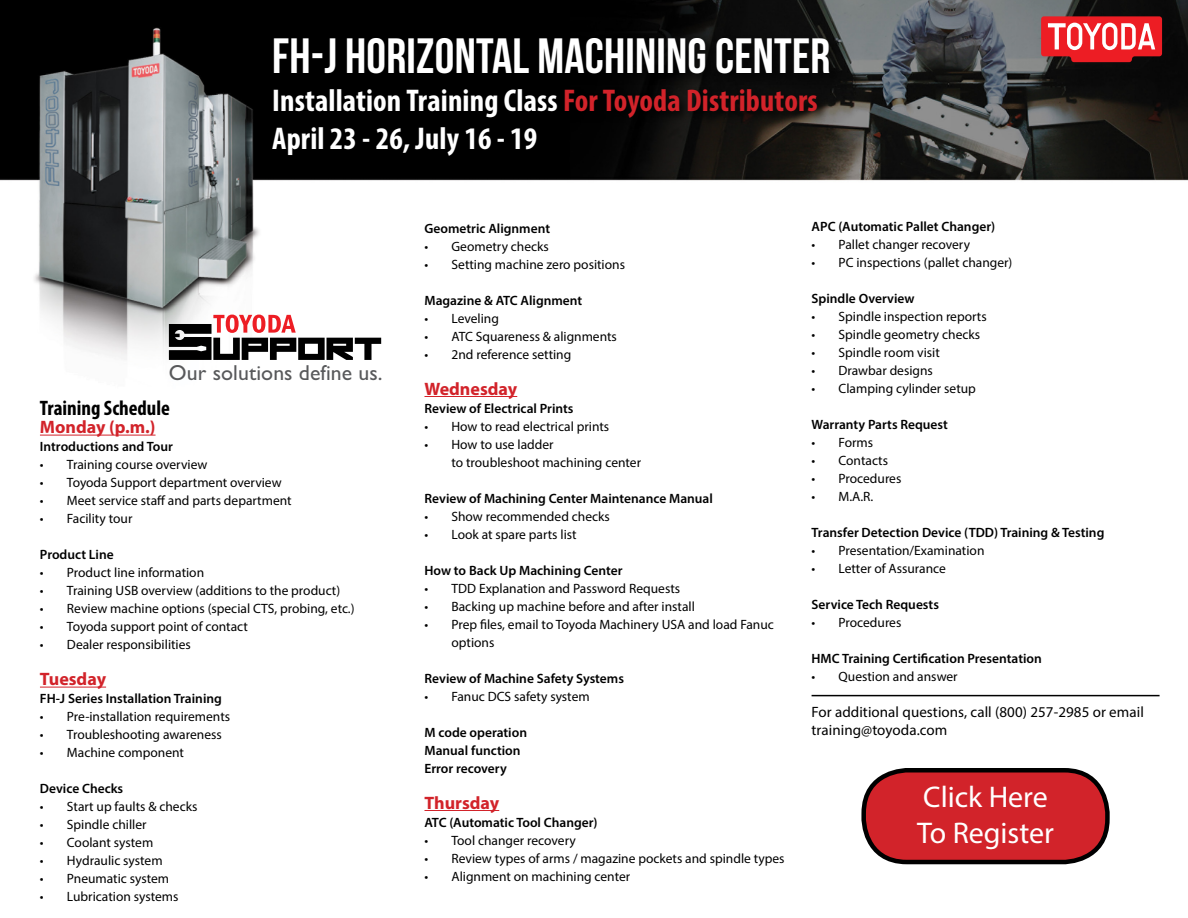
<style>
.page{position:relative;width:1188px;height:918px;background:#fff}
.page>*{position:absolute;margin:0;border:0;box-sizing:border-box;transform-origin:0 0}
.t1{font:49.5px "Bebas Neue";letter-spacing:.005em;color:#fff}
.t2{font:700 condensed 31.5px/37.8px "Myriad Pro";letter-spacing:.005em;color:#fff}
.t3{font:30px/36px "Myriad Pro";color:#fff}
.t4{font:21.75px "Gill Sans";letter-spacing:.005em;color:#58595b}
.t5{font:700 condensed 21px "Myriad Pro";color:#000}
.t6{font:700 18px "Myriad Pro";color:#d2232a}
.t7{font:15px/18px "Myriad Pro";letter-spacing:.005em;color:#000}
.t8{font:13.5px/18px "Myriad Pro";color:#000}
.t9{font:600 13.5px/18px "Myriad Pro";color:#000}
.s1{color:#d2232a}
</style>
<div class="page">
<img style="left:0;top:0;width:1188px;height:360px">
<hr style="left:40px;top:435px;width:116px;height:1px;background:#d2232a">
<hr style="left:40px;top:687px;width:66px;height:1px;background:#d2232a">
<hr style="left:424px;top:396px;width:93px;height:1px;background:#d2232a">
<hr style="left:424px;top:810px;width:75px;height:1px;background:#d2232a">
<div style="left:270px;top:35px;width:572px;height:133px;background:#000;opacity:.75"></div>
<svg style="left:169px;top:315px;width:212px;height:45px"></svg>
<svg style="left:1041px;top:16px;width:121px;height:46px"></svg>
<hr style="left:812px;top:695px;width:348px;height:1px;background:#000">
<div style="left:864px;top:770px;width:243px;height:92px;background:#d2232a;border-radius:43px"></div>
<div style="left:861px;top:768px;width:249px;height:96px;border:4px solid #000;border-radius:43px"></div>
<h1 class="t1" style="left:272px;top:29px;width:560px">FH-J HORIZONTAL MACHINING CENTER</h1>
<h2 class="t2" style="left:272px;top:81px;width:547px">Installation Training Class <span class="s1">For Toyoda Distributors<br></span>April 23 - 26, July 16 - 19</h2>
<h3 class="t4" style="left:169px;top:360px;width:215px">Our solutions define us.</h3>
<h3 class="t5" style="left:40px;top:395px;width:132px">Training Schedule</h3>
<h3 class="t6" style="left:40px;top:415px;width:117px">Monday (p.m.)</h3>
<p class="t9" style="left:40px;top:437px;width:134px">Introductions and Tour</p>
<p class="t8" style="left:40px;top:456px;width:169px">• Training course overview</p>
<p class="t8" style="left:40px;top:474px;width:243px">• Toyoda Support department overview</p>
<p class="t8" style="left:40px;top:492px;width:253px">• Meet service staff and parts department</p>
<p class="t8" style="left:40px;top:510px;width:94px">• Facility tour</p>
<p class="t9" style="left:40px;top:545px;width:75px">Product Line</p>
<p class="t8" style="left:40px;top:564px;width:166px">• Product line information</p>
<p class="t8" style="left:40px;top:582px;width:302px">• Training USB overview (additions to the product)</p>
<p class="t8" style="left:40px;top:600px;width:316px">• Review machine options (special CTS, probing, etc.)</p>
<p class="t8" style="left:40px;top:618px;width:210px">• Toyoda support point of contact</p>
<p class="t8" style="left:40px;top:636px;width:152px">• Dealer responsibilities</p>
<h3 class="t6" style="left:40px;top:667px;width:68px">Tuesday</h3>
<p class="t9" style="left:40px;top:689px;width:183px">FH-J Series Installation Training</p>
<p class="t8" style="left:40px;top:708px;width:192px">• Pre-installation requirements</p>
<p class="t8" style="left:40px;top:726px;width:183px">• Troubleshooting awareness</p>
<p class="t8" style="left:40px;top:744px;width:146px">• Machine component</p>
<p class="t9" style="left:40px;top:779px;width:85px">Device Checks</p>
<p class="t8" style="left:40px;top:798px;width:159px">• Start up faults &amp; checks</p>
<p class="t8" style="left:40px;top:816px;width:108px">• Spindle chiller</p>
<p class="t8" style="left:40px;top:834px;width:115px">• Coolant system</p>
<p class="t8" style="left:40px;top:852px;width:124px">• Hydraulic system</p>
<p class="t8" style="left:40px;top:870px;width:131px">• Pneumatic system</p>
<p class="t8" style="left:40px;top:888px;width:140px">• Lubrication systems</p>
<p class="t9" style="left:424px;top:219px;width:127px">Geometric Alignment</p>
<p class="t8" style="left:424px;top:237px;width:126px">• Geometry checks</p>
<p class="t8" style="left:424px;top:255px;width:202px">• Setting machine zero positions</p>
<p class="t9" style="left:424px;top:291px;width:159px">Magazine &amp; ATC Alignment</p>
<p class="t8" style="left:424px;top:309px;width:76px">• Leveling</p>
<p class="t8" style="left:424px;top:327px;width:194px">• ATC Squareness &amp; alignments</p>
<p class="t8" style="left:424px;top:345px;width:148px">• 2nd reference setting</p>
<h3 class="t6" style="left:424px;top:377px;width:94px">Wednesday</h3>
<p class="t9" style="left:424px;top:399px;width:151px">Review of Electrical Prints</p>
<p class="t8" style="left:424px;top:417px;width:186px">• How to read electrical prints</p>
<p class="t8" style="left:452px;top:435px;width:191px;text-indent:-27px">• How to use ladder<br>to troubleshoot machining center</p>
<p class="t9" style="left:424px;top:489px;width:290px">Review of Machining Center Maintenance Manual</p>
<p class="t8" style="left:424px;top:507px;width:187px">• Show recommended checks</p>
<p class="t8" style="left:424px;top:525px;width:154px">• Look at spare parts list</p>
<p class="t9" style="left:424px;top:561px;width:200px">How to Back Up Machining Center</p>
<p class="t8" style="left:424px;top:579px;width:257px">• TDD Explanation and Password Requests</p>
<p class="t8" style="left:424px;top:597px;width:272px">• Backing up machine before and after install</p>
<p class="t8" style="left:452px;top:615px;width:324px;text-indent:-27px">• Prep files, email to Toyoda Machinery USA and load Fanuc options</p>
<p class="t9" style="left:424px;top:669px;width:201px">Review of Machine Safety Systems</p>
<p class="t8" style="left:424px;top:687px;width:167px">• Fanuc DCS safety system</p>
<p class="t9" style="left:424px;top:723px;width:104px">M code operation<br>Manual function<br>Error recovery</p>
<h3 class="t6" style="left:424px;top:791px;width:76px">Thursday</h3>
<p class="t9" style="left:424px;top:813px;width:175px">ATC (Automatic Tool Changer)</p>
<p class="t8" style="left:424px;top:831px;width:153px">• Tool changer recovery</p>
<p class="t8" style="left:424px;top:849px;width:362px">• Review types of arms / magazine pockets and spindle types</p>
<p class="t8" style="left:424px;top:867px;width:207px">• Alignment on machining center</p>
<p class="t9" style="left:812px;top:217px;width:185px">APC (Automatic Pallet Changer)</p>
<p class="t8" style="left:812px;top:235px;width:160px">• Pallet changer recovery</p>
<p class="t8" style="left:812px;top:253px;width:202px">• PC inspections (pallet changer)</p>
<p class="t9" style="left:812px;top:289px;width:104px">Spindle Overview</p>
<p class="t8" style="left:812px;top:307px;width:177px">• Spindle inspection reports</p>
<p class="t8" style="left:812px;top:325px;width:170px">• Spindle geometry checks</p>
<p class="t8" style="left:812px;top:343px;width:130px">• Spindle room visit</p>
<p class="t8" style="left:812px;top:361px;width:123px">• Drawbar designs</p>
<p class="t8" style="left:812px;top:379px;width:166px">• Clamping cylinder setup</p>
<p class="t9" style="left:812px;top:415px;width:138px">Warranty Parts Request</p>
<p class="t8" style="left:812px;top:433px;width:63px">• Forms</p>
<p class="t8" style="left:812px;top:451px;width:78px">• Contacts</p>
<p class="t8" style="left:812px;top:469px;width:91px">• Procedures</p>
<p class="t8" style="left:812px;top:487px;width:63px">• M.A.R.</p>
<p class="t9" style="left:812px;top:523px;width:294px">Transfer Detection Device (TDD) Training &amp; Testing</p>
<p class="t8" style="left:812px;top:541px;width:174px">• Presentation/Examination</p>
<p class="t8" style="left:812px;top:559px;width:136px">• Letter of Assurance</p>
<p class="t9" style="left:812px;top:595px;width:129px">Service Tech Requests</p>
<p class="t8" style="left:812px;top:613px;width:91px">• Procedures</p>
<p class="t9" style="left:812px;top:649px;width:232px">HMC Training Certification Presentation</p>
<p class="t8" style="left:812px;top:667px;width:148px">• Question and answer</p>
<p class="t7" style="left:812px;top:703px;width:334px">For additional questions, call (800) 257-2985 or email training@toyoda.com</p>
<h3 class="t3" style="left:917px;top:779px;width:138px">Click Here<br>To Register</h3>
</div>
